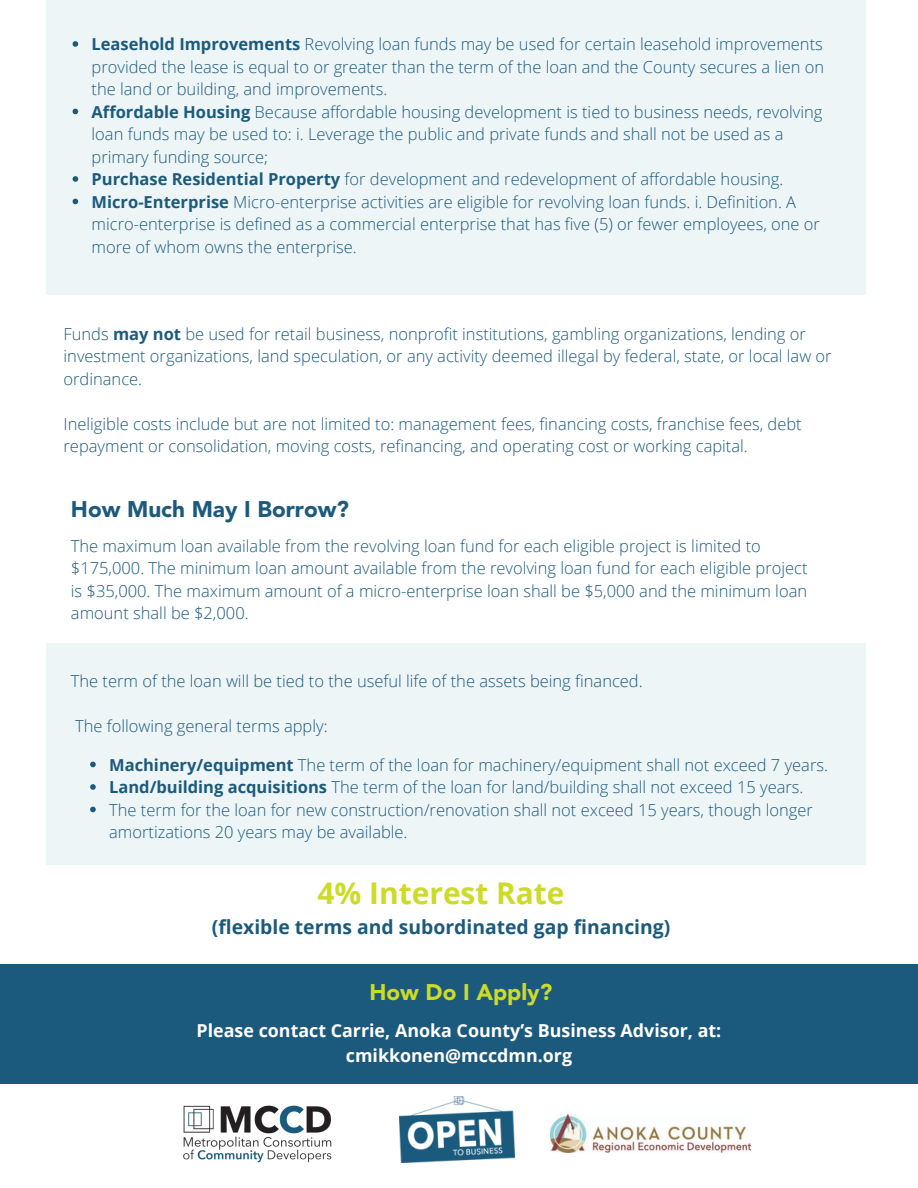
<style>
.page{position:relative;width:918px;height:1188px;background:#fff}
.page>*{position:absolute;margin:0;border:0;box-sizing:border-box;transform-origin:0 0}
.t1{font:700 29.85px "Open Sans";color:#cddb28}
.t2{font:900 22.5px "Avenir LT Std";color:#1c5a7d}
.t3{font:900 22.5px "Avenir LT Std";color:#cddb28}
.t4{font:700 19.35px "Open Sans";color:#1c5a7d}
.t5{font:700 17.85px "Open Sans";color:#fff}
.t6{font:300 16.5px/22.5px "Open Sans";color:#1c5a7d}
.s1{font-weight:700}
</style>
<div class="page">
<div style="left:46px;top:0;width:820px;height:295px;background:#edf5f7"></div>
<svg style="left:73px;top:41px;width:5px;height:6px"></svg>
<svg style="left:73px;top:109px;width:5px;height:5px"></svg>
<svg style="left:73px;top:176px;width:5px;height:6px"></svg>
<svg style="left:73px;top:199px;width:5px;height:5px"></svg>
<div style="left:46px;top:643px;width:820px;height:222px;background:#edf5f7"></div>
<svg style="left:90px;top:762px;width:6px;height:5px"></svg>
<svg style="left:90px;top:784px;width:6px;height:6px"></svg>
<svg style="left:90px;top:807px;width:6px;height:5px"></svg>
<div style="left:0;top:964px;width:918px;height:119px;background:#1c5a7d"></div>
<img style="left:183px;top:1105px;width:149px;height:58px">
<img style="left:399px;top:1096px;width:115px;height:67px">
<img style="left:551px;top:1114px;width:200px;height:39px">
<p class="t6" style="left:92px;top:33px;width:734px;text-align:justify"><span class="s1">Leasehold Improvements</span> Revolving loan funds may be used for certain leasehold improvements provided the lease is equal to or greater than the term of the loan and the County secures a lien on the land or building, and improvements.</p>
<p class="t6" style="left:92px;top:100px;width:732px"><span class="s1">Affordable Housing</span> Because affordable housing development is tied to business needs, revolving loan funds may be used to: i. Leverage the public and private funds and shall not be used as a primary funding source;</p>
<p class="t6" style="left:92px;top:168px;width:693px"><span class="s1">Purchase Residential Property</span> for development and redevelopment of affordable housing.</p>
<p class="t6" style="left:92px;top:190px;width:730px"><span class="s1">Micro-Enterprise</span> Micro-enterprise activities are eligible for revolving loan funds. i. Definition. A micro-enterprise is defined as a commercial enterprise that has five (5) or fewer employees, one or more of whom owns the enterprise.</p>
<p class="t6" style="left:64px;top:322px;width:770px">Funds <span class="s1">may not</span> be used for retail business, nonprofit institutions, gambling organizations, lending or investment organizations, land speculation, or any activity deemed illegal by federal, state, or local law or ordinance.</p>
<p class="t6" style="left:64px;top:412px;width:740px">Ineligible costs include but are not limited to: management fees, financing costs, franchise fees, debt repayment or consolidation, moving costs, refinancing, and operating cost or working capital.</p>
<p class="t2" style="left:71px;top:500px;width:280px">How Much May I Borrow?</p>
<p class="t6" style="left:71px;top:534px;width:738px">The maximum loan available from the revolving loan fund for each eligible project is limited to $175,000. The minimum loan amount available from the revolving loan fund for each eligible project is $35,000. The maximum amount of a micro-enterprise loan shall be $5,000 and the minimum loan amount shall be $2,000.</p>
<p class="t6" style="left:71px;top:669px;width:573px">The term of the loan will be tied to the useful life of the assets being financed.</p>
<p class="t6" style="left:75px;top:714px;width:254px">The following general terms apply:</p>
<p class="t6" style="left:109px;top:753px;width:720px"><span class="s1">Machinery/equipment</span> The term of the loan for machinery/equipment shall not exceed 7 years.</p>
<p class="t6" style="left:109px;top:776px;width:696px"><span class="s1">Land/building acquisitions</span> The term of the loan for land/building shall not exceed 15 years.</p>
<p class="t6" style="left:109px;top:798px;width:705px">The term for the loan for new construction/renovation shall not exceed 15 years, though longer amortizations 20 years may be available.</p>
<p class="t1" style="left:318px;top:873px;width:248px">4% Interest Rate</p>
<p class="t4" style="left:212px;top:913px;width:460px">(flexible terms and subordinated gap financing)</p>
<p class="t3" style="left:369px;top:983px;width:184px">How Do I Apply?</p>
<p class="t5" style="left:197px;top:1018px;width:526px">Please contact Carrie, Anoka County’s Business Advisor, at:</p>
<p class="t5" style="left:346px;top:1043px;width:228px">cmikkonen@mccdmn.org</p>
</div>
